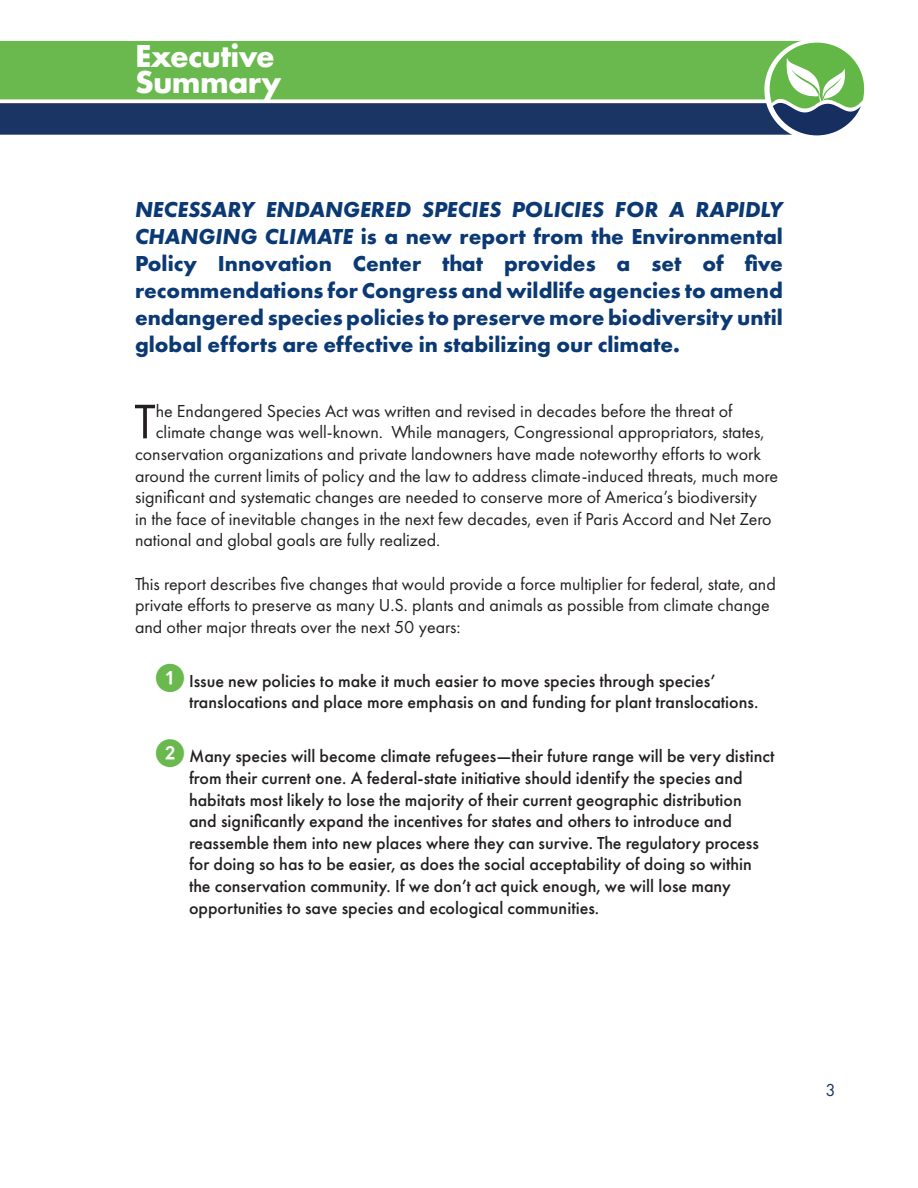
<style>
.page{position:relative;width:918px;height:1188px;background:#fff}
.page>*{position:absolute;margin:0;border:0;box-sizing:border-box;transform-origin:0 0}
.t1{font:50.4px "Futura PT";color:#231f20}
.t2{font:700 33px "Futura PT";letter-spacing:-.02em;color:#fff}
.t3{font:700 22.5px/27px "Futura PT";color:#0a3974;text-align:justify}
.t4{font:18px/21.6px "Futura PT";color:#231f20}
.t5{font:500 18px/21.6px "Futura PT";color:#231f20}
.t6{font:18px "Futura PT";color:#1a3564}
.s1{font-style:italic}
.s2{font-family:"Lato";font-size:27px;color:#6ab94e}
</style>
<div class="page">
<div style="left:0;top:103px;width:811px;height:32px;background:#1a3564"></div>
<div style="left:0;top:41px;width:811px;height:58px;background:#6ab94e"></div>
<div style="left:764px;top:39px;width:102px;height:101px;background:#fff;border-radius:50%"></div>
<svg style="left:770px;top:43px;width:94px;height:92px"></svg>
<p class="t2" style="left:135px;top:35px;width:141px">Executive</p>
<p class="t2" style="left:135px;top:60px;width:148px">Summary</p>
<p class="t3" style="left:135px;top:195px;width:650px"><span class="s1">NECESSARY ENDANGERED SPECIES POLICIES FOR A RAPIDLY CHANGING CLIMATE</span> is a new report from the Environmental Policy Innovation Center that provides a set of five recommendations for Congress and wildlife agencies to amend endangered species policies to preserve more biodiversity until global efforts are effective in stabilizing our climate.</p>
<p class="t1" style="left:134px;top:392px;width:23px">T</p>
<p class="t4" style="left:156px;top:400px;width:578px">he Endangered Species Act was written and revised in decades before the threat of</p>
<p class="t4" style="left:156px;top:421px;width:610px">climate change was well-known. While managers, Congressional appropriators, states,</p>
<p class="t4" style="left:135px;top:443px;width:628px">conservation organizations and private landowners have made noteworthy efforts to work</p>
<p class="t4" style="left:135px;top:465px;width:645px">around the current limits of policy and the law to address climate-induced threats, much more</p>
<p class="t4" style="left:135px;top:486px;width:624px">significant and systematic changes are needed to conserve more of America’s biodiversity</p>
<p class="t4" style="left:135px;top:508px;width:638px">in the face of inevitable changes in the next few decades, even if Paris Accord and Net Zero</p>
<p class="t4" style="left:135px;top:529px;width:307px">national and global goals are fully realized.</p>
<p class="t4" style="left:135px;top:573px;width:642px">This report describes five changes that would provide a force multiplier for federal, state, and private efforts to preserve as many U.S. plants and animals as possible from climate change and other major threats over the next 50 years:</p>
<p class="t5" style="left:189px;top:670px;width:571px;text-indent:-34px"><span class="s2">❶</span> Issue new policies to make it much easier to move species through species’ translocations and place more emphasis on and funding for plant translocations.</p>
<p class="t5" style="left:189px;top:746px;width:587px;text-indent:-34px"><span class="s2">❷</span> Many species will become climate refugees—their future range will be very distinct from their current one. A federal-state initiative should identify the species and habitats most likely to lose the majority of their current geographic distribution<br>and significantly expand the incentives for states and others to introduce and reassemble them into new places where they can survive. The regulatory process for doing so has to be easier, as does the social acceptability of doing so within the conservation community. If we don’t act quick enough, we will lose many opportunities to save species and ecological communities.</p>
<p class="t6" style="left:826px;top:1079px;width:12px">3</p>
</div>
